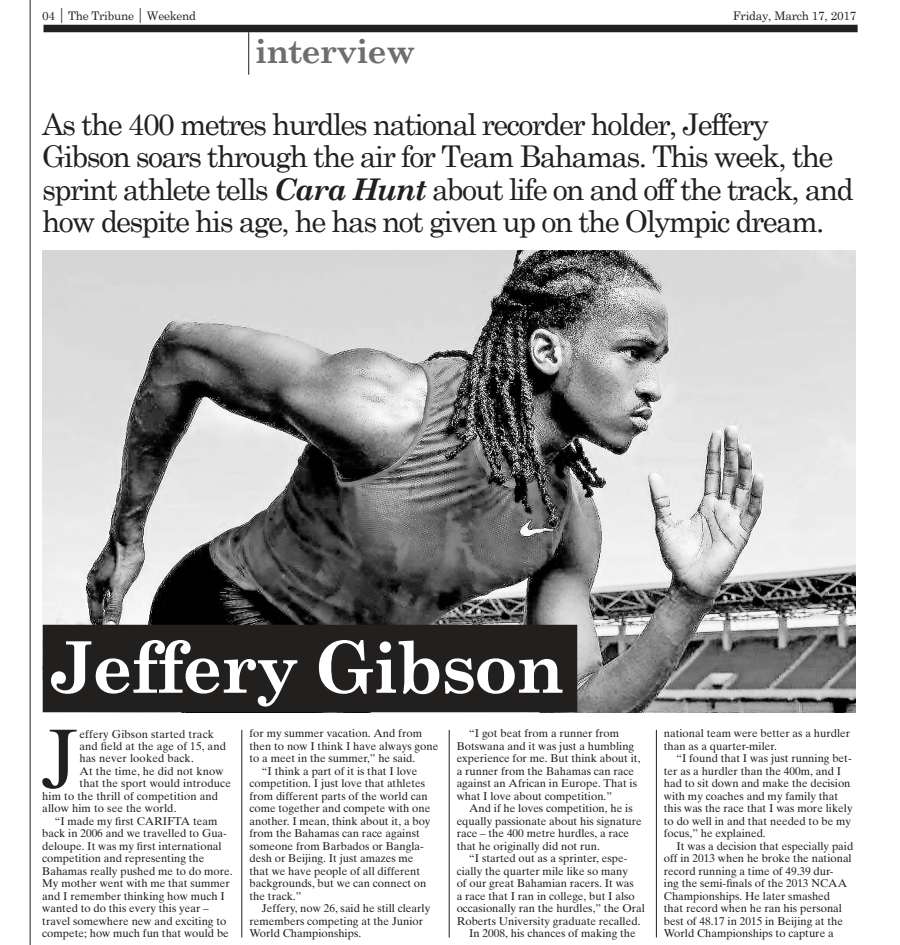
<style>
.page{position:relative;width:900px;height:945px;background:#fff}
.page>*{position:absolute;margin:0;border:0;box-sizing:border-box;transform-origin:0 0}
.t1{font:83.75px "Times Ten";color:#221f1f}
.t2{font:700 71.25px "Century Schoolbook";letter-spacing:-.03em;color:#fff}
.t3{font:700 33.75px "Century Schoolbook";letter-spacing:-.03em;color:#6c6e70}
.t4{font:30px/32.5px "Century Schoolbook";letter-spacing:-.055em;color:#221f1f}
.t5{font:11.88px "Century Schoolbook";letter-spacing:-.02em;color:#221f1f}
.t6{font:11.25px/12.5px "Times Ten";color:#221f1f}
.s1{font-size:17.75px}
.s2{font-weight:700;font-style:italic}
</style>
<div class="page">
<img style="left:43px;top:250px;width:812px;height:462px">
<hr style="left:248px;top:32px;width:1px;height:43px;background:#221f1f">
<div style="left:44px;top:25px;width:814px;height:7px;background:#221f1f"></div>
<hr style="left:30px;top:0;width:1px;height:945px;background:#221f1f">
<div style="left:43px;top:625px;width:534px;height:87px;background:#221f1f"></div>
<hr style="left:656px;top:730px;width:1px;height:207px;background:#221f1f">
<hr style="left:449px;top:730px;width:1px;height:207px;background:#221f1f">
<hr style="left:242px;top:730px;width:1px;height:207px;background:#221f1f">
<p class="t5" style="left:42px;top:11px;width:155px">04 <span class="s1">|</span> The Tribune <span class="s1">|</span> Weekend</p>
<p class="t5" style="left:733px;top:11px;width:125px">Friday, March 17, 2017</p>
<h3 class="t3" style="left:255px;top:38px;width:163px">interview</h3>
<p class="t4" style="left:42px;top:110px;width:813px">As the 400 metres hurdles national recorder holder, Jeffery Gibson soars through the air for Team Bahamas. This week, the sprint athlete tells <span class="s2">Cara Hunt</span> about life on and off the track, and how despite his age, he has not given up on the Olympic dream.</p>
<h2 class="t2" style="left:48px;top:640px;width:518px">Jeffery Gibson</h2>
<h1 class="t1" style="left:42px;top:727px;width:39px">J</h1>
<p class="t6" style="left:80px;top:729px;width:136px">effery Gibson started track</p>
<p class="t6" style="left:457px;top:728px;width:185px;text-indent:12px">“I got beat from a runner from Botswana and it was just a humbling experience for me. But think about it, a runner from the Bahamas can race against an African in Europe. That is what I love about competition.”</p>
<p class="t6" style="left:457px;top:803px;width:187px;text-indent:12px">And if he loves competition, he is equally passionate about his signature race – the 400 metre hurdles, a race that he originally did not run.</p>
<p class="t6" style="left:469px;top:853px;width:160px">“I started out as a sprinter, espe-</p>
<p class="t6" style="left:457px;top:866px;width:173px">cially the quarter mile like so many</p>
<p class="t6" style="left:457px;top:878px;width:179px">of our great Bahamian racers. It was</p>
<p class="t6" style="left:457px;top:891px;width:180px">a race that I ran in college, but I also</p>
<p class="t6" style="left:457px;top:903px;width:190px">occasionally ran the hurdles,” the Oral</p>
<p class="t6" style="left:457px;top:916px;width:185px">Roberts University graduate recalled.</p>
<p class="t6" style="left:469px;top:928px;width:168px">In 2008, his chances of making the</p>
<p class="t6" style="left:249px;top:728px;width:174px">for my summer vacation. And from</p>
<p class="t6" style="left:249px;top:741px;width:190px">then to now I think I have always gone</p>
<p class="t6" style="left:249px;top:753px;width:167px">to a meet in the summer,” he said.</p>
<p class="t6" style="left:262px;top:766px;width:157px">“I think a part of it is that I love</p>
<p class="t6" style="left:249px;top:778px;width:177px">competition. I just love that athletes</p>
<p class="t6" style="left:249px;top:791px;width:180px">from different parts of the world can</p>
<p class="t6" style="left:249px;top:803px;width:182px">come together and compete with one</p>
<p class="t6" style="left:249px;top:816px;width:183px">another. I mean, think about it, a boy</p>
<p class="t6" style="left:249px;top:828px;width:172px">from the Bahamas can race against</p>
<p class="t6" style="left:249px;top:841px;width:176px">someone from Barbados or Bangla-</p>
<p class="t6" style="left:249px;top:853px;width:166px">desh or Beijing. It just amazes me</p>
<p class="t6" style="left:249px;top:866px;width:172px">that we have people of all different</p>
<p class="t6" style="left:249px;top:878px;width:178px">backgrounds, but we can connect on</p>
<p class="t6" style="left:249px;top:891px;width:53px">the track.”</p>
<p class="t6" style="left:262px;top:903px;width:170px">Jeffery, now 26, said he still clearly</p>
<p class="t6" style="left:249px;top:916px;width:175px">remembers competing at the Junior</p>
<p class="t6" style="left:249px;top:928px;width:113px">World Championships.</p>
<p class="t6" style="left:80px;top:741px;width:148px">and field at the age of 15, and</p>
<p class="t6" style="left:80px;top:754px;width:116px">has never looked back.</p>
<p class="t6" style="left:80px;top:766px;width:146px">At the time, he did not know</p>
<p class="t6" style="left:80px;top:779px;width:153px">that the sport would introduce</p>
<p class="t6" style="left:42px;top:791px;width:177px">him to the thrill of competition and</p>
<p class="t6" style="left:42px;top:804px;width:136px">allow him to see the world.</p>
<p class="t6" style="left:55px;top:816px;width:164px">“I made my first CARIFTA team</p>
<p class="t6" style="left:42px;top:828px;width:186px">back in 2006 and we travelled to Gua-</p>
<p class="t6" style="left:42px;top:841px;width:181px">deloupe. It was my first international</p>
<p class="t6" style="left:42px;top:853px;width:164px">competition and representing the</p>
<p class="t6" style="left:42px;top:866px;width:192px">Bahamas really pushed me to do more.</p>
<p class="t6" style="left:42px;top:878px;width:189px">My mother went with me that summer</p>
<p class="t6" style="left:42px;top:891px;width:184px">and I remember thinking how much I</p>
<p class="t6" style="left:42px;top:903px;width:168px">wanted to do this every this year –</p>
<p class="t6" style="left:42px;top:916px;width:186px">travel somewhere new and exciting to</p>
<p class="t6" style="left:42px;top:928px;width:188px">compete; how much fun that would be</p>
<p class="t6" style="left:664px;top:728px;width:188px">national team were better as a hurdler than as a quarter-miler.</p>
<p class="t6" style="left:664px;top:753px;width:190px;text-indent:12px">“I found that I was just running bet&shy;ter as a hurdler than the 400m, and I had to sit down and make the decision with my coaches and my family that this was the race that I was more likely to do well in and that needed to be my focus,” he explained.</p>
<p class="t6" style="left:664px;top:841px;width:191px;text-indent:12px">It was a decision that especially paid off in 2013 when he broke the national record running a time of 49.39 dur-<br>ing the semi-finals of the 2013 NCAA Championships. He later smashed<br>that record when he ran his personal best of 48.17 in 2015 in Beijing at the World Championships to capture a</p>
</div>
